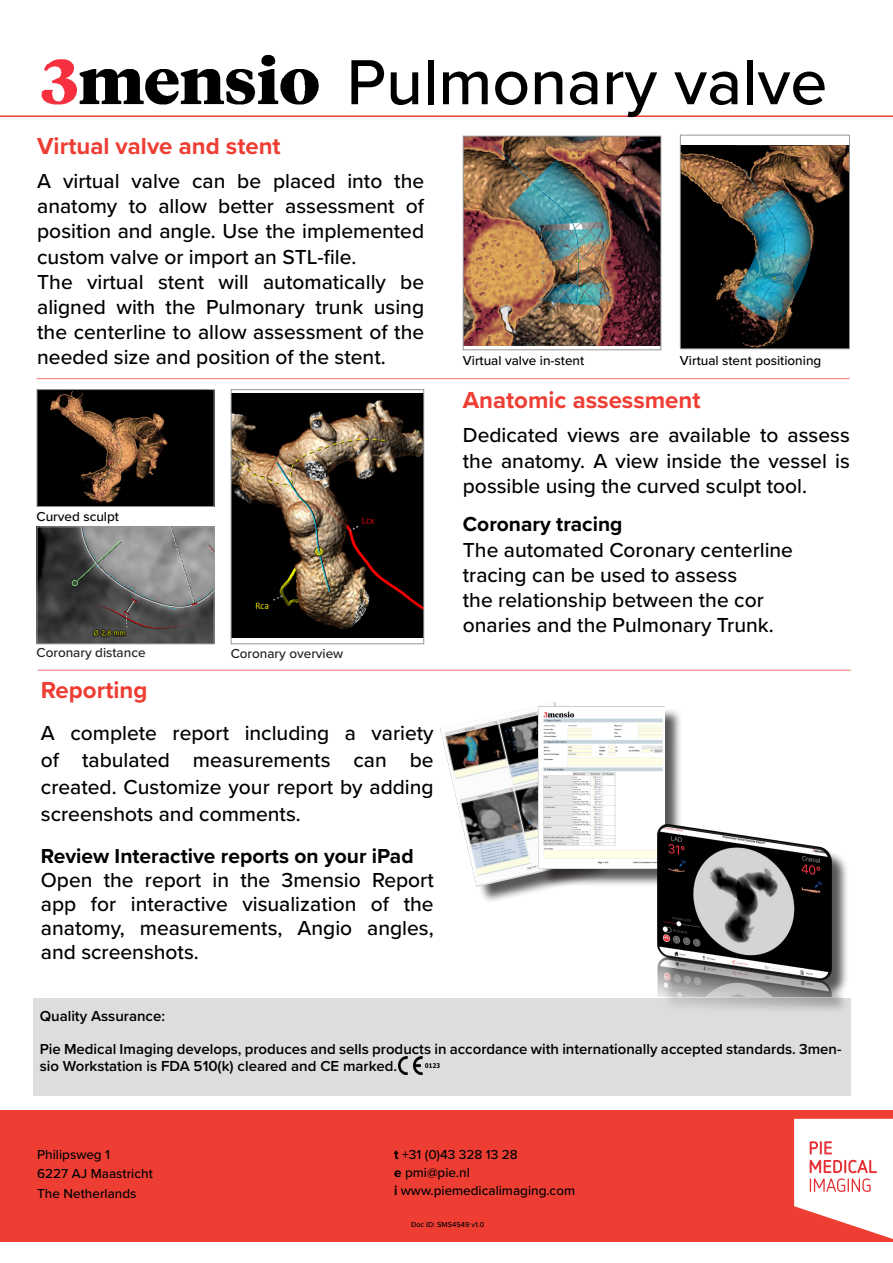
<style>
.page{position:relative;width:893px;height:1263px;background:#fff}
.page>*{position:absolute;margin:0;border:0;box-sizing:border-box;transform-origin:0 0}
.Brochure_Title{font:500 66px "Proxima Nova";color:#000}
.t1{font:700 24px "Proxima Nova";color:#ee3e34}
.t2{font:500 21px/25.2px "Proxima Nova";color:#000;text-align:justify}
.t3{font:700 21px "Proxima Nova";color:#000}
.t4{font:600 15px/16.5px "Proxima Nova";color:#000}
.t5{font:500 13.5px/19.5px "Proxima Nova";color:#000}
.t6{font:500 13.5px "Proxima Nova";color:#231f20}
.t7{font:500 7.5px "Proxima Nova";color:#000}
.s1{font-weight:700}
</style>
<div class="page">
<div style="left:33px;top:998px;width:817px;height:98px;background:#dcdddf"></div>
<img style="left:233px;top:393px;width:189px;height:245px">
<div style="left:231px;top:389px;width:193px;height:255px;border:1px solid #969696"></div>
<div style="left:444px;top:704px;width:167px;height:200px;background:#231f20;opacity:.75"></div>
<img style="left:440px;top:702px;width:152px;height:185px">
<div style="left:540px;top:708px;width:143px;height:179px;background:#231f20;opacity:.75"></div>
<img style="left:538px;top:706px;width:126px;height:163px">
<div style="left:660px;top:827px;width:189px;height:187px;background:#231f20;opacity:.75"></div>
<img style="left:657px;top:823px;width:174px;height:173px">
<div style="left:0;top:1110px;width:893px;height:132px;background:#ee3e34"></div>
<svg style="left:794px;top:1119px;width:99px;height:120px"></svg>
<hr style="left:0;top:115px;width:893px;height:2px;background:#ee3e34">
<hr style="left:37px;top:378px;width:813px;height:1px;background:#ee3e34">
<img style="left:41px;top:54px;width:278px;height:51px">
<hr style="left:38px;top:670px;width:813px;height:1px;background:#ee3e34">
<img style="left:399px;top:1057px;width:41px;height:17px">
<img style="left:465px;top:138px;width:194px;height:207px">
<div style="left:463px;top:136px;width:198px;height:214px;border:1px solid #969696"></div>
<div style="left:37px;top:390px;width:177px;height:116px;background:#000"></div>
<img style="left:50px;top:391px;width:118px;height:113px">
<div style="left:37px;top:389px;width:177px;height:118px;border:1px solid #969696"></div>
<img style="left:39px;top:528px;width:173px;height:114px">
<div style="left:37px;top:526px;width:177px;height:118px;border:1px solid #969696"></div>
<img style="left:682px;top:145px;width:166px;height:202px">
<div style="left:680px;top:135px;width:170px;height:214px;border:1px solid #969696"></div>
<p class="Brochure_Title" style="left:347px;top:33px;width:482px">Pulmonary valve</p>
<p class="t1" style="left:37px;top:128px;width:245px">Virtual valve and stent</p>
<p class="t2" style="left:37px;top:168px;width:388px">A virtual valve can be placed into the anatomy to allow better assessment of position and angle. Use the implemented custom valve or import an STL-file.</p>
<p class="t2" style="left:37px;top:268px;width:388px">The virtual stent will automatically be aligned with the Pulmonary trunk using the centerline to allow assessment of the needed size and position of the stent.</p>
<p class="t5" style="left:37px;top:506px;width:84px">Curved sculpt</p>
<p class="t6" style="left:37px;top:643px;width:111px">Coronary distance</p>
<p class="t6" style="left:231px;top:644px;width:114px">Coronary overview</p>
<p class="t1" style="left:41px;top:672px;width:108px">Reporting</p>
<p class="t2" style="left:41px;top:719px;width:394px;line-height:27px">A complete report including a variety of tabulated measurements can be created. Customize your report by adding screenshots and comments.</p>
<p class="t3" style="left:41px;top:840px;width:374px">Review Interactive reports on your iPad</p>
<p class="t2" style="left:41px;top:867px;width:394px;line-height:24px">Open the report in the 3mensio Report app for interactive visualization of the anatomy, measurements, Angio angles, and screenshots.</p>
<p class="t5" style="left:463px;top:350px;width:123px">Virtual valve in-stent</p>
<p class="t5" style="left:680px;top:350px;width:143px">Virtual stent positioning</p>
<p class="t1" style="left:463px;top:382px;width:239px">Anatomic assessment</p>
<p class="t2" style="left:463px;top:422px;width:388px">Dedicated views are available to assess the anatomy. A view inside the vessel is possible using the curved sculpt tool.</p>
<p class="t3" style="left:463px;top:509px;width:161px">Coronary tracing</p>
<p class="t2" style="left:463px;top:536px;width:332px;text-align:left">The automated Coronary centerline tracing can be used to assess<br>the relationship between the cor onaries and the Pulmonary Trunk.</p>
<p class="t4" style="left:40px;top:1008px;width:127px">Quality Assurance:</p>
<p class="t4" style="left:40px;top:1041px;width:803px">Pie Medical Imaging develops, produces and sells products in accordance with internationally accepted standards. 3men&shy;sio Workstation is FDA 510(k) cleared and CE marked.</p>
<p class="t5" style="left:37px;top:1144px;width:117px">Philipsweg 1<br>6227 AJ Maastricht<br>The Netherlands</p>
<p class="t5" style="left:394px;top:1144px;width:125px"><span class="s1">t</span> +31 (0)43 328 13 28</p>
<p class="t5" style="left:394px;top:1162px;width:77px"><span class="s1">e</span> pmi@pie.nl</p>
<p class="t5" style="left:394px;top:1180px;width:183px"><span class="s1">i</span> www.piemedicalimaging.com</p>
<p class="t7" style="left:411px;top:1219px;width:75px">Doc ID: SMS4549 v1.0</p>
</div>
